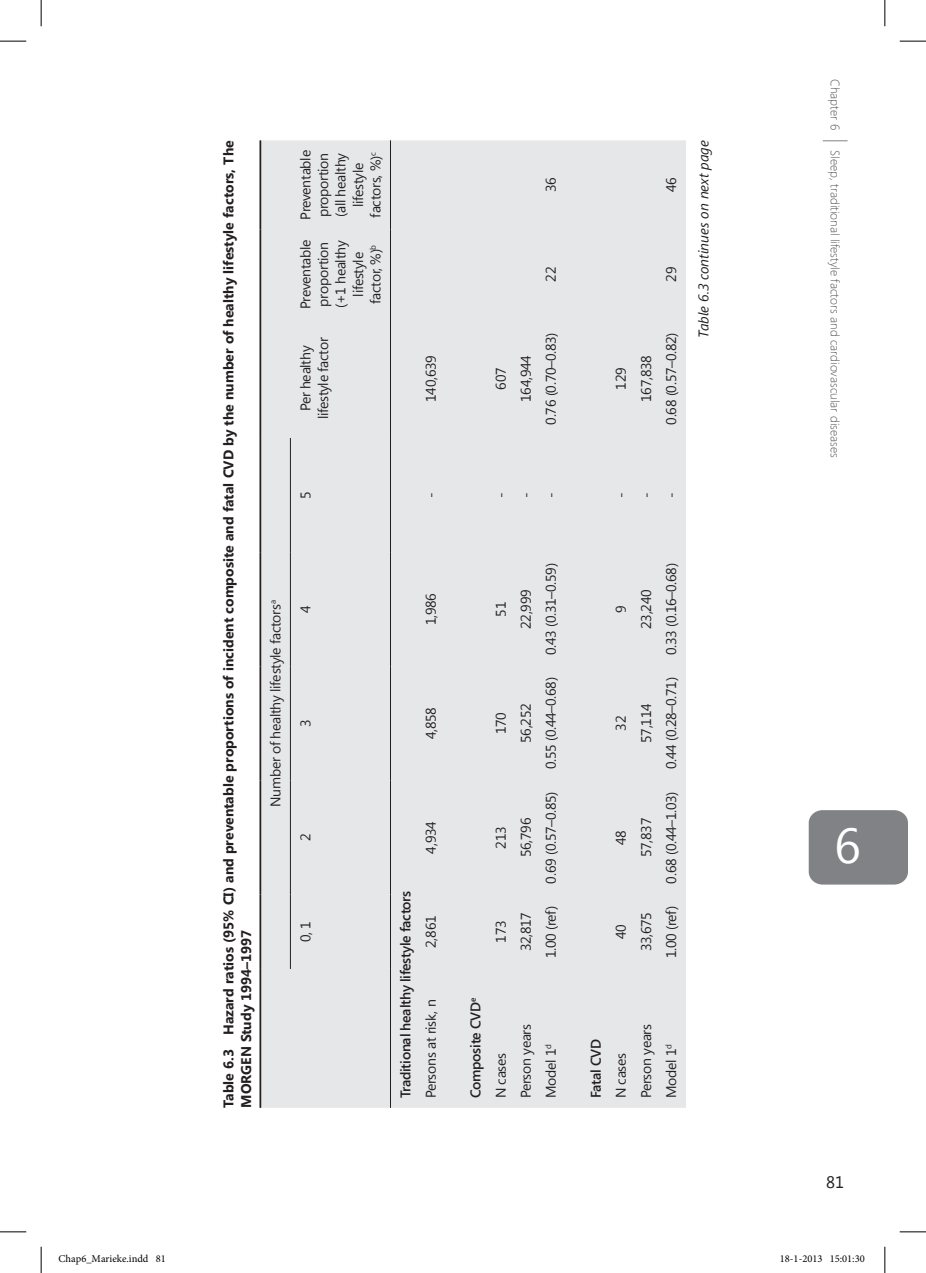
<style>
.page{position:relative;width:926px;height:1273px;background:#fff}
.page>*{position:absolute;margin:0;border:0;box-sizing:border-box;transform-origin:0 0}
.t1{font:49px "Segoe UI";color:#fff}
.t2{font:16.62px "Segoe UI";color:#231f20}
.t3{font:14px/17.5px "Segoe UI";letter-spacing:-.02em;color:#231f20;text-align:center}
.t4{font:700 14px/17.5px "Segoe UI";color:#231f20}
.t5{font:600 14px/25px "Segoe UI";letter-spacing:-.02em;color:#231f20}
.t6{font:italic 14px "Segoe UI";color:#231f20}
.t7{font:300 12.25px "Segoe UI";color:#57585a}
.t8{font:10.5px "Minion Pro";color:#000}
.s1{font-weight:400}
</style>
<div class="page">
<svg style="left:822px;top:140px;width:25px;height:1px"></svg>
<div style="left:808px;top:810px;width:100px;height:74px;background:#808285;border-radius:13px"></div>
<div style="left:261px;top:140px;width:425px;height:968px;background:#e6e7e9"></div>
<hr style="left:290px;top:894px;width:1px;height:75px;background:#231f20">
<hr style="left:290px;top:780px;width:1px;height:114px;background:#231f20">
<hr style="left:290px;top:666px;width:1px;height:114px;background:#231f20">
<hr style="left:290px;top:552px;width:1px;height:114px;background:#231f20">
<hr style="left:290px;top:438px;width:1px;height:114px;background:#231f20">
<hr style="left:390px;top:969px;width:1px;height:139px;background:#231f20">
<hr style="left:390px;top:894px;width:1px;height:75px;background:#231f20">
<hr style="left:390px;top:780px;width:1px;height:114px;background:#231f20">
<hr style="left:390px;top:666px;width:1px;height:114px;background:#231f20">
<hr style="left:390px;top:552px;width:1px;height:114px;background:#231f20">
<hr style="left:390px;top:438px;width:1px;height:114px;background:#231f20">
<hr style="left:390px;top:319px;width:1px;height:119px;background:#231f20">
<hr style="left:390px;top:230px;width:1px;height:89px;background:#231f20">
<hr style="left:390px;top:140px;width:1px;height:90px;background:#231f20">
<hr style="left:259px;top:969px;width:2px;height:139px;background:#231f20">
<hr style="left:259px;top:894px;width:2px;height:75px;background:#231f20">
<hr style="left:259px;top:780px;width:2px;height:114px;background:#231f20">
<hr style="left:259px;top:666px;width:2px;height:114px;background:#231f20">
<hr style="left:259px;top:552px;width:2px;height:114px;background:#231f20">
<hr style="left:259px;top:438px;width:2px;height:114px;background:#231f20">
<hr style="left:259px;top:319px;width:2px;height:119px;background:#231f20">
<hr style="left:259px;top:230px;width:2px;height:89px;background:#231f20">
<hr style="left:259px;top:140px;width:2px;height:90px;background:#231f20">
<svg style="left:0;top:41px;width:26px;height:1px"></svg>
<svg style="left:899px;top:41px;width:27px;height:1px"></svg>
<svg style="left:0;top:1231px;width:26px;height:1px"></svg>
<svg style="left:899px;top:1231px;width:27px;height:1px"></svg>
<svg style="left:41px;top:0;width:1px;height:26px"></svg>
<svg style="left:41px;top:1247px;width:1px;height:26px"></svg>
<svg style="left:884px;top:0;width:1px;height:26px"></svg>
<svg style="left:884px;top:1247px;width:1px;height:26px"></svg>
<div style="left:859px;top:1255px;width:5px;height:8px;border:1px solid #fff;border-radius:50%"></div>
<svg style="left:859px;top:1255px;width:4px;height:8px"></svg>
<p class="t4" style="left:219px;top:1108px;width:969px;rotate:-90deg">Table 6.3 Hazard ratios (95% CI) and preventable proportions of incident composite and fatal CVD by the number of healthy lifestyle factors, The<br>MORGEN Study 1994–1997</p>
<p class="t6" style="left:693px;top:338px;width:199px;rotate:-90deg">Table 6.3 continues on next page</p>
<p class="t3" style="left:296px;top:220px;width:71px;rotate:-90deg">Preventable proportion (all healthy lifestyle factors, %)<sup>c</sup></p>
<p class="t3" style="left:541px;top:192px;width:16px;rotate:-90deg">36</p>
<p class="t3" style="left:661px;top:192px;width:16px;rotate:-90deg">46</p>
<p class="t3" style="left:296px;top:309px;width:71px;rotate:-90deg">Preventable proportion (+1 healthy lifestyle factor, %)<sup>b</sup></p>
<p class="t3" style="left:661px;top:282px;width:16px;rotate:-90deg">29</p>
<p class="t3" style="left:541px;top:282px;width:16px;rotate:-90deg">22</p>
<p class="t3" style="left:541px;top:425px;width:94px;rotate:-90deg">0.76 (0.70–0.83)</p>
<p class="t3" style="left:661px;top:425px;width:94px;rotate:-90deg">0.68 (0.57–0.82)</p>
<p class="t3" style="left:296px;top:419px;width:83px;rotate:-90deg">Per healthy lifestyle factor</p>
<p class="t3" style="left:516px;top:402px;width:48px;rotate:-90deg">164,944</p>
<p class="t3" style="left:636px;top:402px;width:48px;rotate:-90deg">167,838</p>
<p class="t3" style="left:421px;top:402px;width:48px;rotate:-90deg">140,639</p>
<p class="t3" style="left:491px;top:389px;width:24px;rotate:-90deg">607</p>
<p class="t3" style="left:611px;top:389px;width:24px;rotate:-90deg">129</p>
<p class="t3" style="left:296px;top:499px;width:9px;rotate:-90deg">5</p>
<p class="t3" style="left:636px;top:498px;width:7px;rotate:-90deg">-</p>
<p class="t3" style="left:611px;top:498px;width:7px;rotate:-90deg">-</p>
<p class="t3" style="left:516px;top:498px;width:7px;rotate:-90deg">-</p>
<p class="t3" style="left:541px;top:498px;width:7px;rotate:-90deg">-</p>
<p class="t3" style="left:661px;top:498px;width:7px;rotate:-90deg">-</p>
<p class="t3" style="left:421px;top:498px;width:7px;rotate:-90deg">-</p>
<p class="t3" style="left:491px;top:498px;width:7px;rotate:-90deg">-</p>
<p class="t3" style="left:541px;top:655px;width:94px;rotate:-90deg">0.43 (0.31–0.59)</p>
<p class="t3" style="left:661px;top:655px;width:94px;rotate:-90deg">0.33 (0.16–0.68)</p>
<p class="t3" style="left:636px;top:629px;width:41px;rotate:-90deg">23,240</p>
<p class="t3" style="left:516px;top:629px;width:41px;rotate:-90deg">22,999</p>
<p class="t3" style="left:421px;top:625px;width:34px;rotate:-90deg">1,986</p>
<p class="t3" style="left:266px;top:807px;width:208px;rotate:-90deg">Number of healthy lifestyle factors<sup>a</sup></p>
<p class="t3" style="left:491px;top:617px;width:16px;rotate:-90deg">51</p>
<p class="t3" style="left:296px;top:613px;width:9px;rotate:-90deg">4</p>
<p class="t3" style="left:611px;top:613px;width:9px;rotate:-90deg">9</p>
<p class="t3" style="left:541px;top:769px;width:94px;rotate:-90deg">0.55 (0.44–0.68)</p>
<p class="t3" style="left:661px;top:769px;width:94px;rotate:-90deg">0.44 (0.28–0.71)</p>
<p class="t3" style="left:636px;top:743px;width:41px;rotate:-90deg">57,114</p>
<p class="t3" style="left:516px;top:743px;width:41px;rotate:-90deg">56,252</p>
<p class="t3" style="left:421px;top:739px;width:34px;rotate:-90deg">4,858</p>
<p class="t3" style="left:491px;top:734px;width:24px;rotate:-90deg">170</p>
<p class="t3" style="left:611px;top:731px;width:16px;rotate:-90deg">32</p>
<p class="t3" style="left:296px;top:727px;width:9px;rotate:-90deg">3</p>
<p class="t3" style="left:541px;top:883px;width:94px;rotate:-90deg">0.69 (0.57–0.85)</p>
<p class="t3" style="left:661px;top:883px;width:94px;rotate:-90deg">0.68 (0.44–1.03)</p>
<p class="t3" style="left:516px;top:857px;width:41px;rotate:-90deg">56,796</p>
<p class="t3" style="left:636px;top:857px;width:41px;rotate:-90deg">57,837</p>
<p class="t3" style="left:421px;top:853px;width:34px;rotate:-90deg">4,934</p>
<p class="t3" style="left:491px;top:848px;width:24px;rotate:-90deg">213</p>
<p class="t3" style="left:611px;top:845px;width:16px;rotate:-90deg">48</p>
<p class="t3" style="left:296px;top:841px;width:9px;rotate:-90deg">2</p>
<p class="t5" style="left:392px;top:1098px;width:209px;rotate:-90deg">Traditional healthy lifestyle factors</p>
<p class="t3" style="left:541px;top:958px;width:54px;rotate:-90deg">1.00 (ref)</p>
<p class="t3" style="left:661px;top:958px;width:54px;rotate:-90deg">1.00 (ref)</p>
<p class="t3" style="left:516px;top:951px;width:41px;rotate:-90deg">32,817</p>
<p class="t3" style="left:636px;top:951px;width:41px;rotate:-90deg">33,675</p>
<p class="t3" style="left:421px;top:948px;width:34px;rotate:-90deg">2,861</p>
<p class="t3" style="left:491px;top:943px;width:24px;rotate:-90deg">173</p>
<p class="t3" style="left:296px;top:942px;width:23px;rotate:-90deg">0, 1</p>
<p class="t3" style="left:611px;top:939px;width:16px;rotate:-90deg">40</p>
<p class="t5" style="left:462px;top:1098px;width:102px;rotate:-90deg">Composite CVD<sup>e<br></sup><span class="s1">N cases</span></p>
<p class="t3" style="left:421px;top:1098px;width:100px;rotate:-90deg">Persons at risk, n</p>
<p class="t3" style="left:636px;top:1098px;width:76px;rotate:-90deg">Person years</p>
<p class="t3" style="left:516px;top:1098px;width:76px;rotate:-90deg">Person years</p>
<p class="t5" style="left:582px;top:1098px;width:61px;rotate:-90deg">Fatal CVD</p>
<p class="t3" style="left:541px;top:1098px;width:55px;rotate:-90deg">Model 1<sup>d</sup></p>
<p class="t3" style="left:661px;top:1098px;width:55px;rotate:-90deg">Model 1<sup>d</sup></p>
<p class="t3" style="left:611px;top:1098px;width:47px;rotate:-90deg">N cases</p>
<p class="t7" style="left:843px;top:79px;width:53px;rotate:90deg">Chapter 6</p>
<p class="t7" style="left:843px;top:150px;width:309px;rotate:90deg">Sleep, traditional lifestyle factors and cardiovascular diseases</p>
<h1 class="t1" style="left:834px;top:811px;width:28px">6</h1>
<p class="t2" style="left:826px;top:1171px;width:19px">81</p>
<p class="t8" style="left:59px;top:1252px;width:109px">Chap6_Marieke.indd 81</p>
<p class="t8" style="left:779px;top:1252px;width:86px">18-1-2013 15:01:30</p>
</div>
